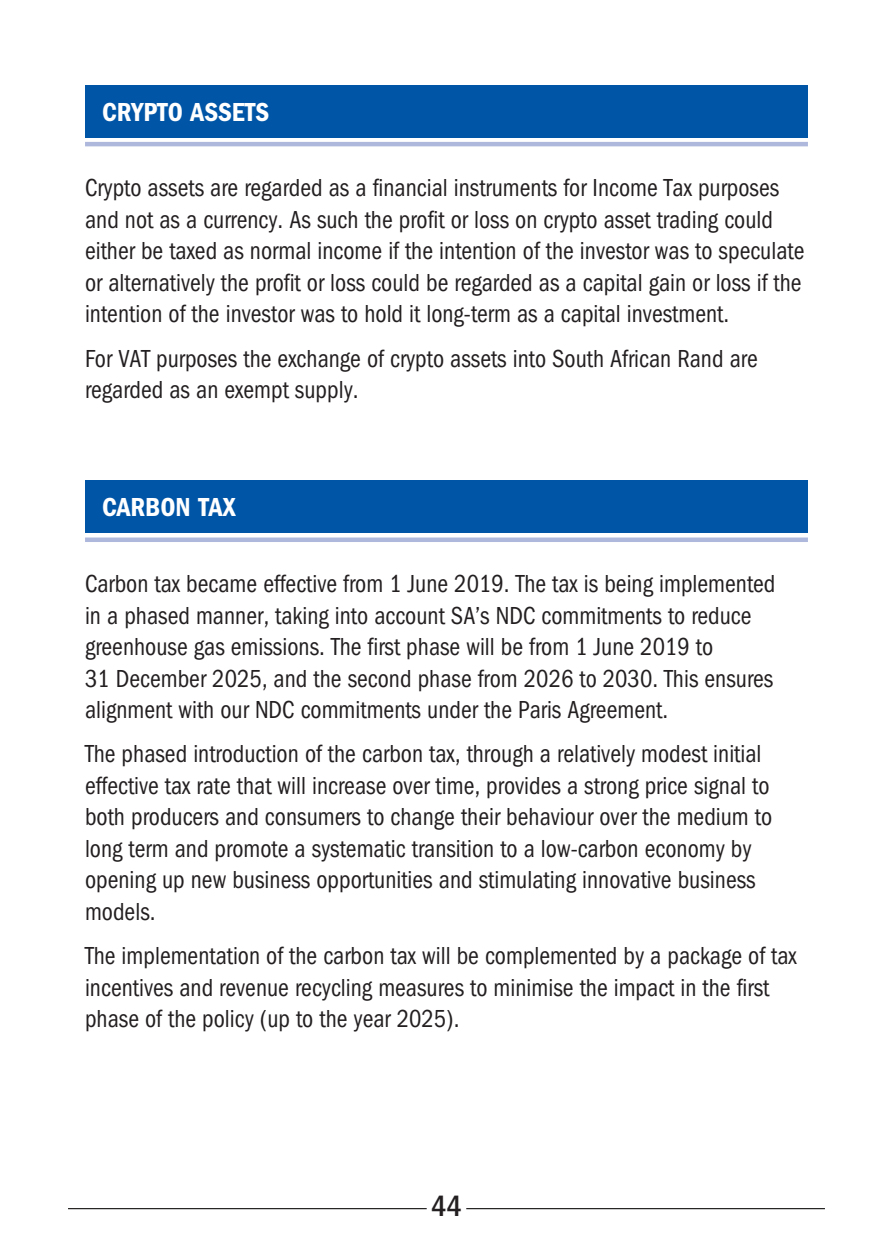
<style>
.page{position:relative;width:893px;height:1259px;background:#fff}
.page>*{position:absolute;margin:0;border:0;box-sizing:border-box;transform-origin:0 0}
.t1{font:500 condensed 30px "ITC Franklin Gothic Std";color:#231f20}
.t2{font:27px "ITC Franklin Gothic Std Dm Cd";color:#fff}
.t3{font:condensed 25.5px/31.5px "ITC Franklin Gothic Std";color:#231f20;scale:.95 1}
</style>
<div class="page">
<hr style="left:68px;top:1208px;width:359px;height:1px;background:#231f20">
<hr style="left:466px;top:1208px;width:359px;height:1px;background:#231f20">
<div style="left:85px;top:85px;width:723px;height:53px;background:#0155a7"></div>
<hr style="left:85px;top:142px;width:723px;height:4px;background:#aeb8dc">
<div style="left:85px;top:481px;width:723px;height:52px;background:#0155a7"></div>
<div style="left:85px;top:537px;width:723px;height:5px;background:#aeb8dc"></div>
<p class="t2" style="left:102px;top:96px;width:169px">CRYPTO ASSETS</p>
<p class="t3" style="left:85px;top:172px;width:759px">Crypto assets are regarded as a financial instruments for Income Tax purposes and not as a currency. As such the profit or loss on crypto asset trading could either be taxed as normal income if the intention of the investor was to speculate or alternatively the profit or loss could be regarded as a capital gain or loss if the intention of the investor was to hold it long-term as a capital investment.</p>
<p class="t3" style="left:85px;top:343px;width:710px">For VAT purposes the exchange of crypto assets into South African Rand are regarded as an exempt supply.</p>
<p class="t2" style="left:102px;top:492px;width:135px">CARBON TAX</p>
<p class="t3" style="left:85px;top:568px;width:728px">Carbon tax became effective from 1 June 2019. The tax is being implemented in a phased manner, taking into account SA’s NDC commitments to reduce greenhouse gas emissions. The first phase will be from 1 June 2019 to<br>31 December 2025, and the second phase from 2026 to 2030. This ensures alignment with our NDC commitments under the Paris Agreement.</p>
<p class="t3" style="left:85px;top:738px;width:725px">The phased introduction of the carbon tax, through a relatively modest initial effective tax rate that will increase over time, provides a strong price signal to both producers and consumers to change their behaviour over the medium to long term and promote a systematic transition to a low-carbon economy by opening up new business opportunities and stimulating innovative business models.</p>
<p class="t3" style="left:85px;top:940px;width:751px">The implementation of the carbon tax will be complemented by a package of tax incentives and revenue recycling measures to minimise the impact in the first phase of the policy (up to the year 2025).</p>
<p class="t1" style="left:431px;top:1189px;width:32px">44</p>
</div>
